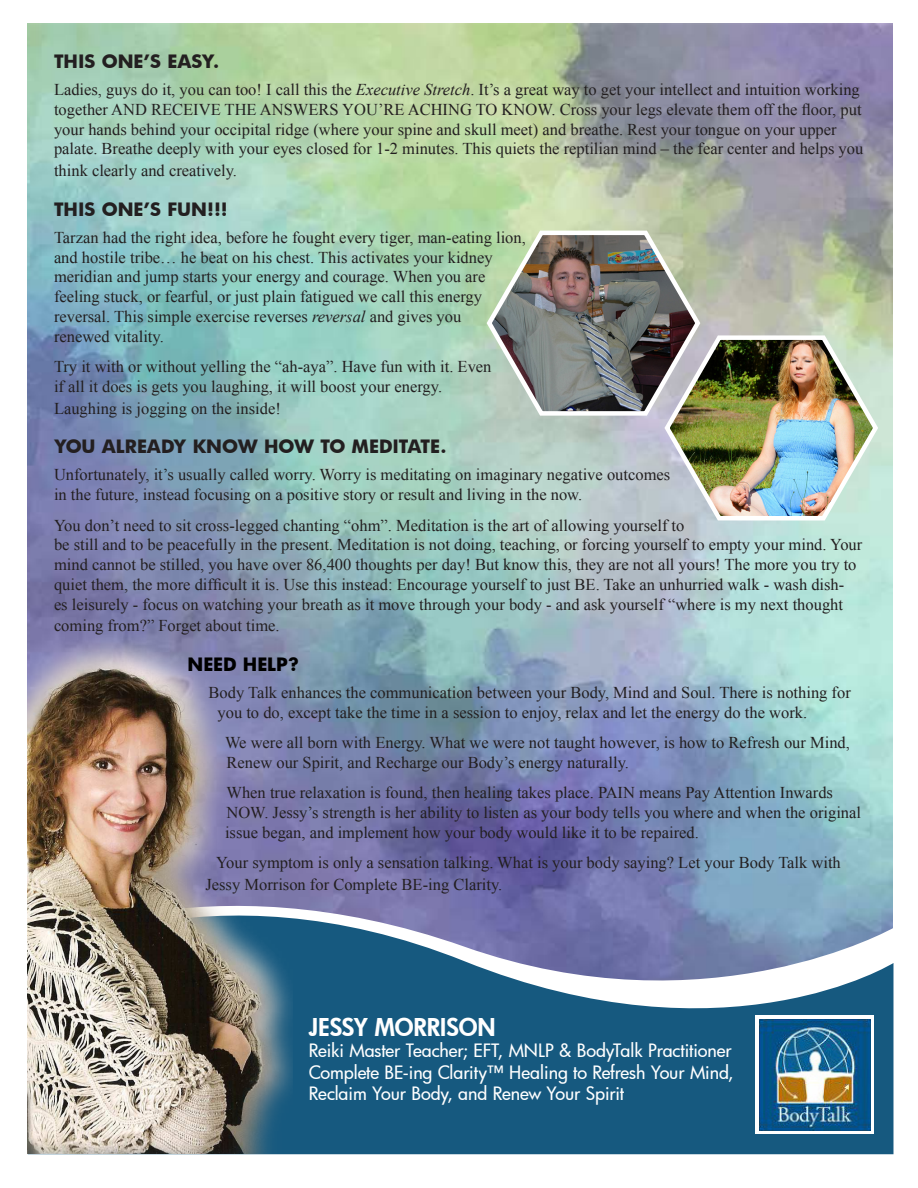
<style>
.page{position:relative;width:918px;height:1188px;background:#fff}
.page>*{position:absolute;margin:0;border:0;box-sizing:border-box;transform-origin:0 0}
.t1{font:800 24px "Futura";color:#fff}
.t2{font:500 18px/21.6px "Futura";letter-spacing:-.005em;color:#fff;text-align:justify}
.t3{font:700 18px "Futura";color:#231f20}
.t4{font:700 18px "Futura";color:#000}
.t5{font:16.5px/19.8px "Times New Roman";color:#231f20}
.s1{font-style:italic}
</style>
<div class="page">
<img style="left:28px;top:24px;width:864px;height:830px">
<svg style="left:292px;top:858px;width:601px;height:296px;background:#4b759b"></svg>
<div style="left:756px;top:1015px;width:118px;height:119px;background:#fff"></div>
<img style="left:759px;top:1019px;width:112px;height:111px">
<img style="left:28px;top:627px;width:264px;height:527px">
<img style="left:484px;top:227px;width:397px;height:296px">
<p class="t3" style="left:54px;top:54px;width:167px">THIS ONE’S EASY.</p>
<p class="t5" style="left:54px;top:79px;width:811px">Ladies, guys do it, you can too! I call this the <span class="s1">Executive Stretch</span>. It’s a great way to get your intellect and intuition working together AND RECEIVE THE ANSWERS YOU’RE ACHING TO KNOW. Cross your legs elevate them off the floor, put your hands behind your occipital ridge (where your spine and skull meet) and breathe. Rest your tongue on your upper palate. Breathe deeply with your eyes closed for 1-2 minutes. This quiets the reptilian mind – the fear center and helps you</p>
<p class="t5" style="left:54px;top:160px;width:185px">think clearly and creatively.</p>
<p class="t3" style="left:54px;top:202px;width:175px">THIS ONE’S FUN!!!</p>
<p class="t5" style="left:54px;top:227px;width:473px">Tarzan had the right idea, before he fought every tiger, man-eating lion, and hostile tribe… he beat on his chest. This activates your kidney meridian and jump starts your energy and courage. When you are feeling stuck, or fearful, or just plain fatigued we call this energy reversal. This simple exercise reverses <span class="s1">reversal</span> and gives you<br>renewed vitality.</p>
<p class="t5" style="left:54px;top:357px;width:439px">Try it with or without yelling the “ah-aya”. Have fun with it. Even if all it does is gets you laughing, it will boost your energy.</p>
<p class="t5" style="left:54px;top:398px;width:228px">Laughing is jogging on the inside!</p>
<p class="t3" style="left:54px;top:439px;width:394px">YOU ALREADY KNOW HOW TO MEDITATE.</p>
<p class="t5" style="left:54px;top:465px;width:618px">Unfortunately, it’s usually called worry. Worry is meditating on imaginary negative outcomes in the future, instead focusing on a positive story or result and living in the now.</p>
<p class="t5" style="left:54px;top:515px;width:810px">You don’t need to sit cross-legged chanting “ohm”. Meditation is the art of allowing yourself to<br>be still and to be peacefully in the present. Meditation is not doing, teaching, or forcing yourself to empty your mind. Your mind cannot be stilled, you have over 86,400 thoughts per day! But know this, they are not all yours! The more you try to quiet them, the more difficult it is. Use this instead: Encourage yourself to just BE. Take an unhurried walk - wash dish-<br>es leisurely - focus on watching your breath as it move through your body - and ask yourself “where is my next thought</p>
<p class="t5" style="left:54px;top:616px;width:227px">coming from?” Forget about time.</p>
<p class="t4" style="left:188px;top:657px;width:113px">NEED HELP?</p>
<p class="t5" style="left:218px;top:683px;width:635px;text-indent:-9px">Body Talk enhances the communication between your Body, Mind and Soul. There is nothing for you to do, except take the time in a session to enjoy, relax and let the energy do the work.</p>
<p class="t5" style="left:225px;top:733px;width:627px">We were all born with Energy. What we were not taught however, is how to Refresh our Mind,<br>Renew our Spirit, and Recharge our Body’s energy naturally.</p>
<p class="t5" style="left:225px;top:783px;width:638px">When true relaxation is found, then healing takes place. PAIN means Pay Attention Inwards<br>NOW. Jessy’s strength is her ability to listen as your body tells you where and when the original issue began, and implement how your body would like it to be repaired.</p>
<p class="t5" style="left:206px;top:852px;width:637px;line-height:21.6px;text-indent:10px">Your symptom is only a sensation talking. What is your body saying? Let your Body Talk with<br>Jessy Morrison for Complete BE-ing Clarity.</p>
<h1 class="t1" style="left:309px;top:1017px;width:188px">JESSY MORRISON</h1>
<p class="t2" style="left:309px;top:1041px;width:426px">Reiki Master Teacher; EFT, MNLP &amp; BodyTalk Practitioner Complete BE-ing Clarity™ Healing to Refresh Your Mind, Reclaim Your Body, and Renew Your Spirit</p>
</div>
